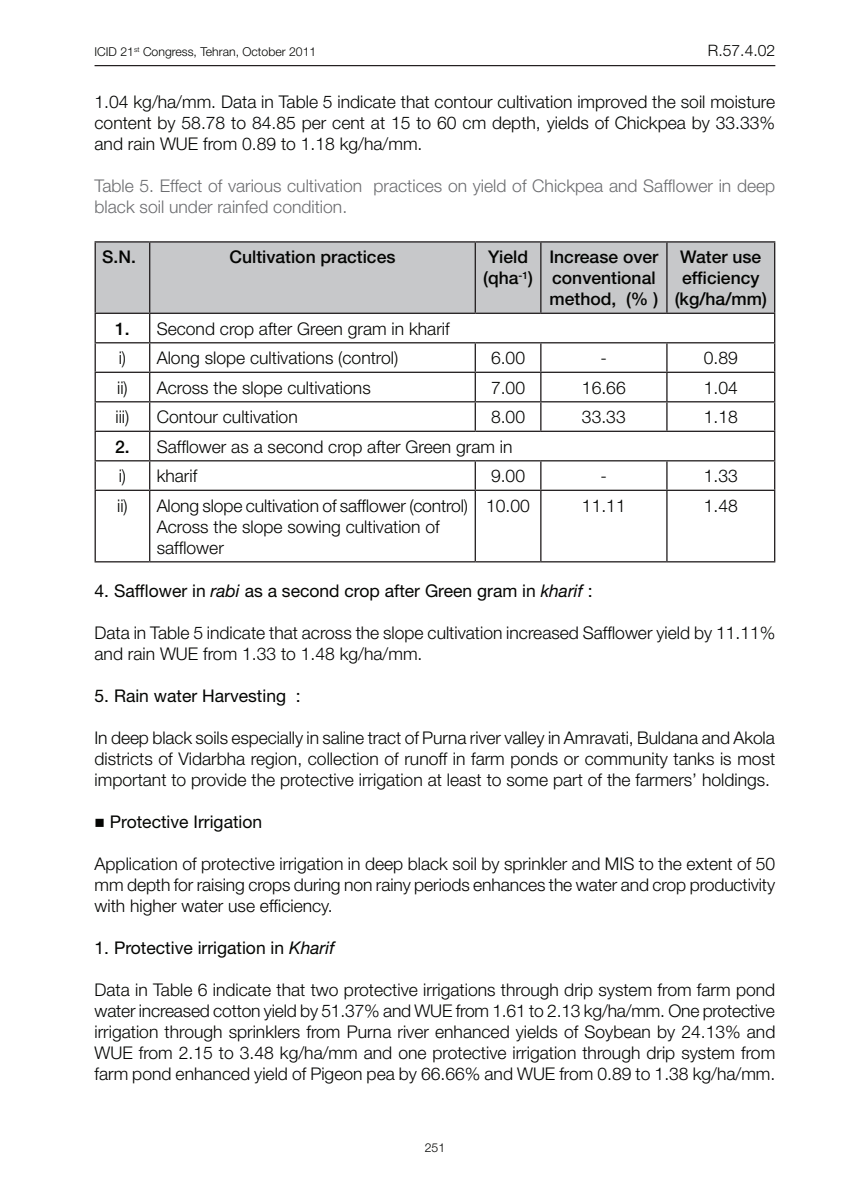
<style>
.page{position:relative;width:851px;height:1197px;background:#fff}
.page>*{position:absolute;margin:0;border:0;box-sizing:border-box;transform-origin:0 0}
.t1{font:300 17.5px/21px "Helvetica Neue";color:#040503;text-align:justify}
.t2{font:17.5px "Helvetica Neue";color:#040503}
.t3{font:300 17.5px/21px "Helvetica Neue";color:#6c6d70}
.t4{font:500 17.5px/21px "Helvetica Neue";color:#040503}
.t5{font:300 15.75px "Helvetica Neue";color:#040503}
.t6{font:300 12.25px "Helvetica Neue";color:#040503}
.s1{font-weight:500}
.s2{font-style:italic}
</style>
<div class="page">
<hr style="left:94px;top:65px;width:681px;height:1px;background:#231f20">
<div style="left:96px;top:243px;width:678px;height:70px;background:#c7c8ca"></div>
<hr style="left:94px;top:241px;width:56px;height:2px;background:#231f20">
<hr style="left:94px;top:243px;width:2px;height:70px;background:#231f20">
<hr style="left:150px;top:241px;width:325px;height:2px;background:#231f20">
<hr style="left:149px;top:243px;width:1px;height:70px;background:#231f20">
<hr style="left:475px;top:241px;width:66px;height:2px;background:#231f20">
<hr style="left:474px;top:243px;width:2px;height:70px;background:#231f20">
<hr style="left:541px;top:241px;width:126px;height:2px;background:#231f20">
<hr style="left:540px;top:243px;width:1px;height:70px;background:#231f20">
<hr style="left:667px;top:241px;width:108px;height:2px;background:#231f20">
<hr style="left:666px;top:243px;width:1px;height:70px;background:#231f20">
<hr style="left:774px;top:243px;width:1px;height:70px;background:#231f20">
<hr style="left:94px;top:313px;width:56px;height:1px;background:#231f20">
<hr style="left:94px;top:314px;width:2px;height:28px;background:#231f20">
<hr style="left:150px;top:313px;width:325px;height:1px;background:#231f20">
<hr style="left:475px;top:313px;width:66px;height:1px;background:#231f20">
<hr style="left:541px;top:313px;width:126px;height:1px;background:#231f20">
<hr style="left:667px;top:313px;width:108px;height:1px;background:#231f20">
<hr style="left:94px;top:342px;width:56px;height:1px;background:#231f20">
<hr style="left:94px;top:343px;width:2px;height:29px;background:#231f20">
<hr style="left:150px;top:342px;width:325px;height:1px;background:#231f20">
<hr style="left:475px;top:342px;width:66px;height:1px;background:#231f20">
<hr style="left:474px;top:343px;width:2px;height:29px;background:#231f20">
<hr style="left:541px;top:342px;width:126px;height:1px;background:#231f20">
<hr style="left:667px;top:342px;width:108px;height:1px;background:#231f20">
<hr style="left:94px;top:372px;width:56px;height:1px;background:#231f20">
<hr style="left:94px;top:373px;width:2px;height:28px;background:#231f20">
<hr style="left:150px;top:372px;width:325px;height:1px;background:#231f20">
<hr style="left:475px;top:372px;width:66px;height:1px;background:#231f20">
<hr style="left:474px;top:373px;width:2px;height:28px;background:#231f20">
<hr style="left:541px;top:372px;width:126px;height:1px;background:#231f20">
<hr style="left:667px;top:372px;width:108px;height:1px;background:#231f20">
<hr style="left:94px;top:401px;width:56px;height:1px;background:#231f20">
<hr style="left:94px;top:402px;width:2px;height:29px;background:#231f20">
<hr style="left:150px;top:401px;width:325px;height:1px;background:#231f20">
<hr style="left:475px;top:401px;width:66px;height:1px;background:#231f20">
<hr style="left:474px;top:402px;width:2px;height:29px;background:#231f20">
<hr style="left:541px;top:401px;width:126px;height:1px;background:#231f20">
<svg style="left:540px;top:343px;width:1px;height:88px"></svg>
<hr style="left:667px;top:401px;width:108px;height:1px;background:#231f20">
<svg style="left:666px;top:343px;width:1px;height:88px"></svg>
<hr style="left:94px;top:431px;width:56px;height:1px;background:#231f20">
<hr style="left:94px;top:432px;width:2px;height:28px;background:#231f20">
<hr style="left:150px;top:431px;width:325px;height:1px;background:#231f20">
<hr style="left:475px;top:431px;width:66px;height:1px;background:#231f20">
<hr style="left:541px;top:431px;width:126px;height:1px;background:#231f20">
<hr style="left:667px;top:431px;width:108px;height:1px;background:#231f20">
<hr style="left:94px;top:460px;width:56px;height:1px;background:#231f20">
<hr style="left:94px;top:461px;width:2px;height:29px;background:#231f20">
<hr style="left:150px;top:460px;width:325px;height:1px;background:#231f20">
<svg style="left:149px;top:314px;width:1px;height:176px"></svg>
<hr style="left:475px;top:460px;width:66px;height:1px;background:#231f20">
<hr style="left:474px;top:461px;width:2px;height:29px;background:#231f20">
<hr style="left:541px;top:460px;width:126px;height:1px;background:#231f20">
<svg style="left:540px;top:461px;width:1px;height:29px"></svg>
<hr style="left:667px;top:460px;width:108px;height:1px;background:#231f20">
<svg style="left:666px;top:461px;width:1px;height:29px"></svg>
<svg style="left:774px;top:314px;width:1px;height:176px"></svg>
<hr style="left:94px;top:490px;width:56px;height:1px;background:#231f20">
<hr style="left:94px;top:491px;width:2px;height:70px;background:#231f20">
<hr style="left:150px;top:490px;width:325px;height:1px;background:#231f20">
<hr style="left:149px;top:491px;width:1px;height:70px;background:#231f20">
<hr style="left:475px;top:490px;width:66px;height:1px;background:#231f20">
<hr style="left:474px;top:491px;width:2px;height:70px;background:#231f20">
<hr style="left:541px;top:490px;width:126px;height:1px;background:#231f20">
<hr style="left:540px;top:491px;width:1px;height:70px;background:#231f20">
<hr style="left:667px;top:490px;width:108px;height:1px;background:#231f20">
<hr style="left:666px;top:491px;width:1px;height:70px;background:#231f20">
<hr style="left:774px;top:491px;width:1px;height:70px;background:#231f20">
<hr style="left:94px;top:561px;width:56px;height:1px;background:#231f20">
<hr style="left:150px;top:561px;width:325px;height:1px;background:#231f20">
<hr style="left:475px;top:561px;width:66px;height:1px;background:#231f20">
<hr style="left:541px;top:561px;width:126px;height:1px;background:#231f20">
<hr style="left:667px;top:561px;width:108px;height:1px;background:#231f20">
<p class="t6" style="left:95px;top:45px;width:223px">ICID 21<sup>st</sup> Congress, Tehran, October 2011</p>
<p class="t5" style="left:707px;top:41px;width:69px">R.57.4.02</p>
<p class="t1" style="left:94px;top:91px;width:682px">1.04 kg/ha/mm. Data in Table 5 indicate that contour cultivation improved the soil moisture content by 58.78 to 84.85 per cent at 15 to 60 cm depth, yields of Chickpea by 33.33% and rain WUE from 0.89 to 1.18 kg/ha/mm.</p>
<p class="t3" style="left:94px;top:175px;width:682px">Table 5. Effect of various cultivation practices on yield of Chickpea and Safflower in deep black soil under rainfed condition.</p>
<p class="t4" style="left:102px;top:247px;width:35px">S.N.</p>
<p class="t4" style="left:229px;top:247px;width:167px">Cultivation practices</p>
<p class="t4" style="left:483px;top:247px;width:51px">Yield (qha<sup>-1</sup>)</p>
<p class="t4" style="left:549px;top:247px;width:111px">Increase over conventional method, (% )</p>
<p class="t4" style="left:674px;top:247px;width:94px;text-align:center">Water use efficiency (kg/ha/mm)</p>
<p class="t1" style="left:115px;top:314px;width:336px;line-height:29.6px"><span class="s1">1.</span> Second crop after Green gram in kharif i) Along slope cultivations (control)</p>
<p class="t1" style="left:491px;top:347px;width:36px">6.00</p>
<p class="t1" style="left:600px;top:347px;width:8px">-</p>
<p class="t1" style="left:703px;top:347px;width:36px">0.89</p>
<p class="t1" style="left:117px;top:377px;width:255px">ii) Across the slope cultivations</p>
<p class="t1" style="left:491px;top:377px;width:36px">7.00</p>
<p class="t1" style="left:582px;top:377px;width:45px">16.66</p>
<p class="t1" style="left:703px;top:377px;width:36px">1.04</p>
<p class="t1" style="left:115px;top:406px;width:15px">iii)</p>
<p class="t1" style="left:157px;top:406px;width:142px">Contour cultivation</p>
<p class="t1" style="left:491px;top:406px;width:36px">8.00</p>
<p class="t1" style="left:582px;top:406px;width:45px">33.33</p>
<p class="t1" style="left:703px;top:406px;width:36px">1.18</p>
<p class="t1" style="left:115px;top:432px;width:399px;line-height:29.6px"><span class="s1">2.</span> Safflower as a second crop after Green gram in i) kharif</p>
<p class="t1" style="left:491px;top:465px;width:36px">9.00</p>
<p class="t1" style="left:600px;top:465px;width:8px">-</p>
<p class="t1" style="left:703px;top:465px;width:36px">1.33</p>
<p class="t1" style="left:157px;top:495px;width:313px;text-align:left;text-indent:-40px">ii) Along slope cultivation of safflower (control)<br>Across the slope sowing cultivation of safflower</p>
<p class="t1" style="left:486px;top:495px;width:45px">10.00</p>
<p class="t1" style="left:582px;top:495px;width:45px">11.11</p>
<p class="t1" style="left:703px;top:495px;width:36px">1.48</p>
<p class="t2" style="left:94px;top:581px;width:499px">4. Safflower in <span class="s2">rabi</span> as a second crop after Green gram in <span class="s2">kharif</span> :</p>
<p class="t1" style="left:94px;top:622px;width:682px">Data in Table 5 indicate that across the slope cultivation increased Safflower yield by 11.11% and rain WUE from 1.33 to 1.48 kg/ha/mm.</p>
<p class="t2" style="left:94px;top:686px;width:208px">5. Rain water Harvesting :</p>
<p class="t1" style="left:94px;top:727px;width:682px">In deep black soils especially in saline tract of Purna river valley in Amravati, Buldana and Akola districts of Vidarbha region, collection of runoff in farm ponds or community tanks is most important to provide the protective irrigation at least to some part of the farmers’ holdings.</p>
<p class="t2" style="left:94px;top:812px;width:169px">■ Protective Irrigation</p>
<p class="t1" style="left:95px;top:853px;width:682px">Application of protective irrigation in deep black soil by sprinkler and MIS to the extent of 50 mm depth for raising crops during non rainy periods enhances the water and crop productivity with higher water use efficiency.</p>
<p class="t2" style="left:95px;top:938px;width:241px">1. Protective irrigation in <span class="s2">Kharif</span></p>
<p class="t1" style="left:95px;top:979px;width:682px">Data in Table 6 indicate that two protective irrigations through drip system from farm pond water increased cotton yield by 51.37% and WUE from 1.61 to 2.13 kg/ha/mm. One protective irrigation through sprinklers from Purna river enhanced yields of Soybean by 24.13% and WUE from 2.15 to 3.48 kg/ha/mm and one protective irrigation through drip system from farm pond enhanced yield of Pigeon pea by 66.66% and WUE from 0.89 to 1.38 kg/ha/mm.</p>
<p class="t6" style="left:424px;top:1141px;width:22px">251</p>
</div>
